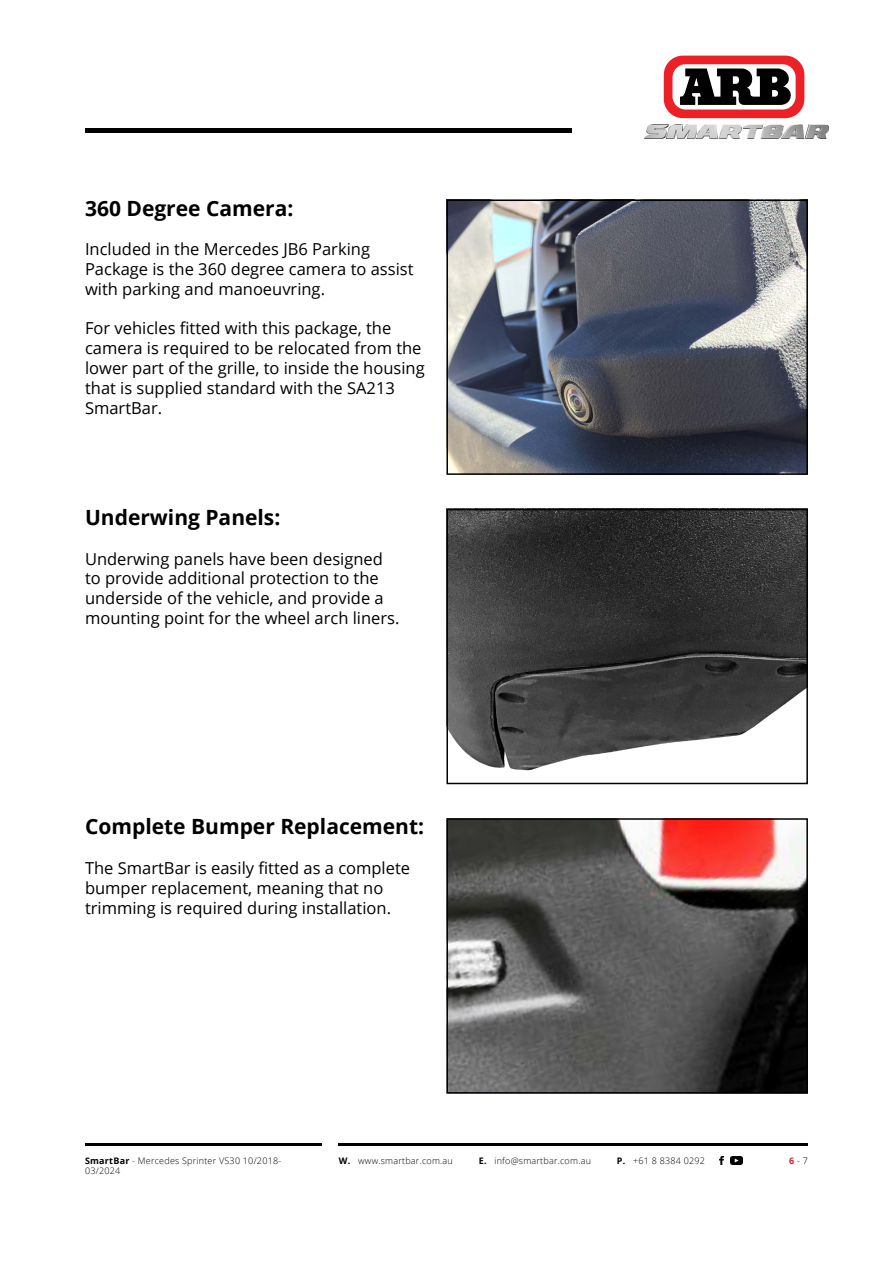
<style>
.page{position:relative;width:893px;height:1263px;background:#fff}
.page>*{position:absolute;margin:0;border:0;box-sizing:border-box;transform-origin:0 0}
.t1{font:700 21px "Open Sans";color:#000}
.t2{font:16.5px/19.8px "Open Sans";color:#000}
.t3{font:300 9px/10.8px "Open Sans";letter-spacing:.025em;color:#000}
.s1{font-weight:700}
.s2{font-weight:700;color:#d2232a}
</style>
<div class="page">
<hr style="left:85px;top:128px;width:486px;height:4px;background:#000">
<svg style="left:662px;top:54px;width:144px;height:66px"></svg>
<svg style="left:664px;top:56px;width:140px;height:62px"></svg>
<img style="left:645px;top:124px;width:183px;height:15px">
<hr style="left:85px;top:1143px;width:237px;height:2px;background:#000">
<hr style="left:339px;top:1143px;width:469px;height:2px;background:#000">
<svg style="left:720px;top:1156px;width:4px;height:8px"></svg>
<svg style="left:731px;top:1156px;width:11px;height:8px"></svg>
<img style="left:449px;top:512px;width:356px;height:259px">
<div style="left:446px;top:509px;width:362px;height:275px;border:2px solid #000"></div>
<img style="left:449px;top:202px;width:356px;height:270px">
<div style="left:446px;top:199px;width:362px;height:276px;border:2px solid #000"></div>
<img style="left:449px;top:821px;width:356px;height:269px">
<div style="left:446px;top:818px;width:362px;height:275px;border:2px solid #000"></div>
<p class="t1" style="left:85px;top:193px;width:210px">360 Degree Camera:</p>
<p class="t2" style="left:85px;top:239px;width:330px">Included in the Mercedes JB6 Parking<br>Package is the 360 degree camera to assist with parking and manoeuvring.</p>
<p class="t2" style="left:85px;top:318px;width:341px">For vehicles fitted with this package, the camera is required to be relocated from the lower part of the grille, to inside the housing that is supplied standard with the SA213<br>SmartBar.</p>
<p class="t1" style="left:85px;top:502px;width:197px">Underwing Panels:</p>
<p class="t2" style="left:85px;top:548px;width:316px">Underwing panels have been designed to provide additional protection to the underside of the vehicle, and provide a mounting point for the wheel arch liners.</p>
<p class="t1" style="left:85px;top:812px;width:341px">Complete Bumper Replacement:</p>
<p class="t2" style="left:85px;top:858px;width:327px">The SmartBar is easily fitted as a complete bumper replacement, meaning that no trimming is required during installation.</p>
<p class="t3" style="left:85px;top:1155px;width:198px"><span class="s1">SmartBar</span> - Mercedes Sprinter VS30 10/2018-<br>03/2024</p>
<p class="t3" style="left:339px;top:1155px;width:116px"><span class="s1">W.</span> www.smartbar.com.au</p>
<p class="t3" style="left:479px;top:1155px;width:114px"><span class="s1">E.</span> info@smartbar.com.au</p>
<p class="t3" style="left:617px;top:1155px;width:90px"><span class="s1">P.</span> +61 8 8384 0292</p>
<p class="t3" style="left:789px;top:1155px;width:20px"><span class="s2">6</span> - 7</p>
</div>
